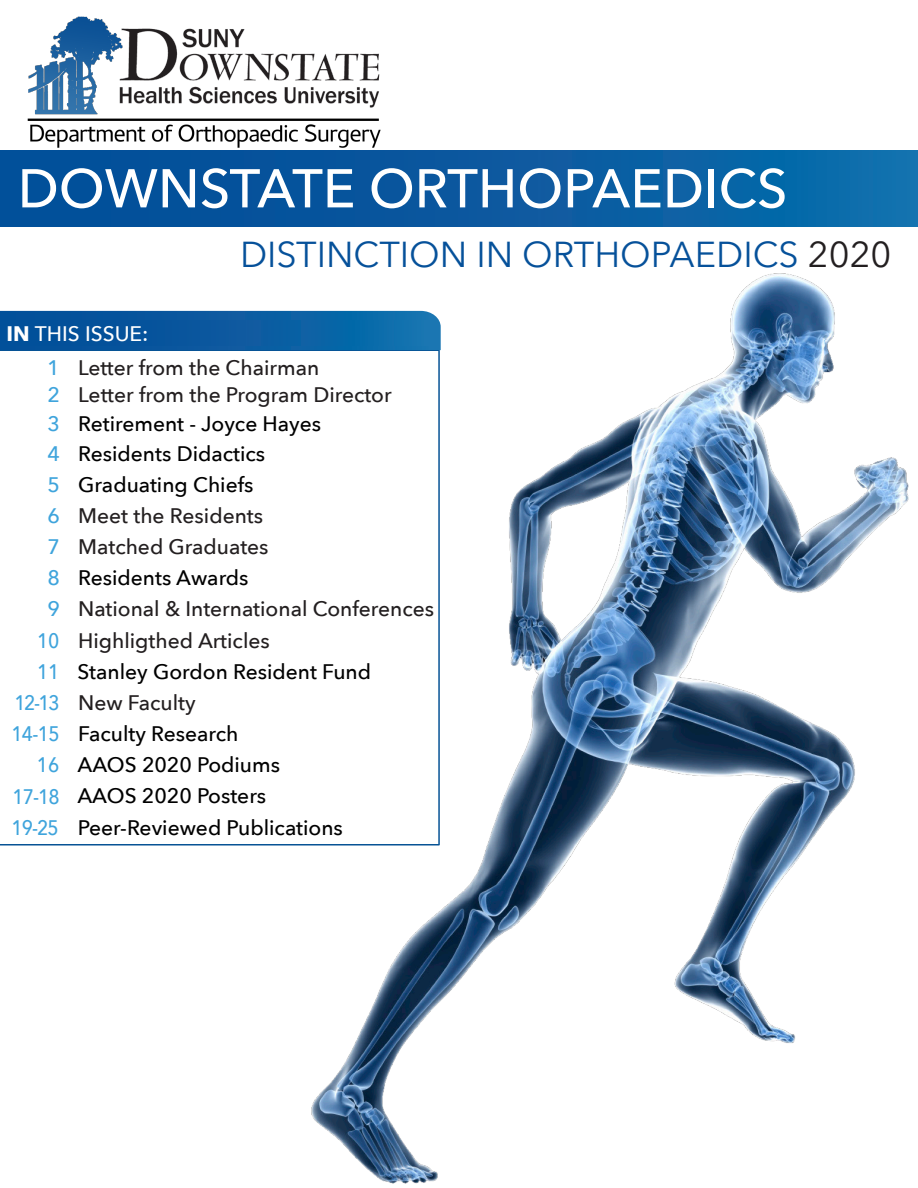
<style>
.page{position:relative;width:918px;height:1188px;background:#fff}
.page>*{position:absolute;margin:0;border:0;box-sizing:border-box;transform-origin:0 0}
.t1{font:500 54px "Avenir Next";color:#fff}
.t2{font:36px "Avenir Next";color:#06519a}
.t3{font:500 21px "Avenir Next";color:#000}
.t4{font:500 21px "Avenir Next";color:#231f20}
.t5{font:500 21px "Avenir Next";letter-spacing:-.05em;color:#3fa4dc;scale:.9 1}
.t6{font:500 21px "Avenir Next";color:#fff}
.t7{font:500 21px "Avenir Next";letter-spacing:-.05em;color:#3fa4dc}
.s1{color:#231f20}
.s2{font-weight:700}
</style>
<div class="page">
<div style="left:0;top:150px;width:918px;height:76px;background:linear-gradient(to right,#024996,#0e6cab)"></div>
<svg style="left:0;top:350px;width:302px;height:496px"></svg>
<img style="left:302px;top:273px;width:607px;height:911px">
<svg style="left:0;top:311px;width:441px;height:39px;background:#0c5ea2"></svg>
<div style="left:6px;top:320px;width:429px;height:25px;background:linear-gradient(to right,#014995,#116fad)"></div>
<img style="left:27px;top:16px;width:354px;height:132px">
<p class="t1" style="left:18px;top:143px;width:771px">DOWNSTATE ORTHOPAEDICS</p>
<p class="t2" style="left:240px;top:224px;width:653px">DISTINCTION IN ORTHOPAEDICS <span class="s1">2020</span></p>
<p class="t6" style="left:6px;top:316px;width:144px"><span class="s2">IN</span> THIS ISSUE:</p>
<p class="t7" style="left:47px;top:349px;width:14px">1</p>
<p class="t7" style="left:48px;top:377px;width:14px">2</p>
<p class="t7" style="left:47px;top:406px;width:14px">3</p>
<p class="t7" style="left:47px;top:436px;width:14px">4</p>
<p class="t7" style="left:47px;top:466px;width:14px">5</p>
<p class="t7" style="left:47px;top:498px;width:14px">6</p>
<p class="t7" style="left:47px;top:529px;width:14px">7</p>
<p class="t7" style="left:47px;top:560px;width:14px">8</p>
<p class="t7" style="left:47px;top:591px;width:14px">9</p>
<p class="t5" style="left:37px;top:622px;width:26px">10</p>
<p class="t5" style="left:37px;top:654px;width:26px">11</p>
<p class="t5" style="left:14px;top:685px;width:52px">12-13</p>
<p class="t5" style="left:11px;top:716px;width:55px">14-15</p>
<p class="t5" style="left:37px;top:747px;width:26px">16</p>
<p class="t5" style="left:12px;top:778px;width:54px">17-18</p>
<p class="t5" style="left:11px;top:810px;width:54px">19-25</p>
<p class="t4" style="left:78px;top:349px;width:243px">Letter from the Chairman</p>
<p class="t4" style="left:78px;top:377px;width:315px">Letter from the Program Director</p>
<p class="t3" style="left:78px;top:406px;width:245px">Retirement - Joyce Hayes</p>
<p class="t3" style="left:78px;top:436px;width:189px">Residents Didactics</p>
<p class="t3" style="left:78px;top:466px;width:177px">Graduating Chiefs</p>
<p class="t4" style="left:78px;top:498px;width:186px">Meet the Residents</p>
<p class="t4" style="left:78px;top:529px;width:192px">Matched Graduates</p>
<p class="t3" style="left:78px;top:560px;width:172px">Residents Awards</p>
<p class="t4" style="left:78px;top:591px;width:358px">National &amp; International Conferences</p>
<p class="t4" style="left:78px;top:622px;width:193px">Highligthed Articles</p>
<p class="t3" style="left:77px;top:654px;width:295px">Stanley Gordon Resident Fund</p>
<p class="t4" style="left:78px;top:685px;width:119px">New Faculty</p>
<p class="t3" style="left:78px;top:716px;width:162px">Faculty Research</p>
<p class="t3" style="left:77px;top:747px;width:204px">AAOS 2020 Podiums</p>
<p class="t3" style="left:77px;top:778px;width:190px">AAOS 2020 Posters</p>
<p class="t3" style="left:78px;top:809px;width:266px">Peer-Reviewed Publications</p>
</div>
